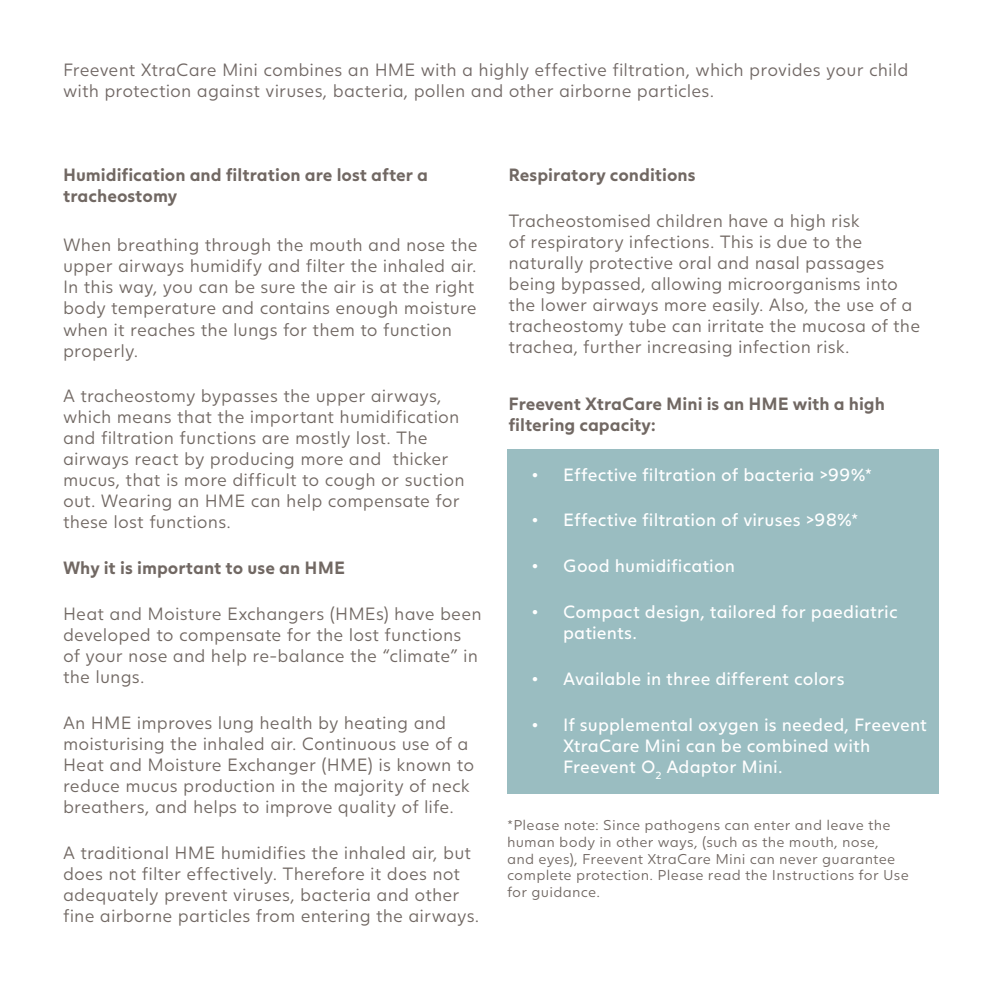
<style>
.page{position:relative;width:993px;height:993px;background:#fff}
.page>*{position:absolute;margin:0;border:0;box-sizing:border-box;transform-origin:0 0}
.t1{font:300 17.5px/21px "Juli Sans";letter-spacing:.005em;color:#716863}
.t2{font:17.5px/21px "Juli Sans";letter-spacing:.005em;color:#fff}
.t3{font:300 17.5px/21px "Juli Sans";letter-spacing:.005em;color:#716865}
.t4{font:700 17.5px/21px "Juli Sans";color:#716863}
.t5{font:300 14px/16.8px "Juli Sans";letter-spacing:.015em;color:#716863}
</style>
<div class="page">
<div style="left:507px;top:449px;width:431px;height:344px;background:#9abdc1"></div>
<p class="t3" style="left:63px;top:59px;width:846px">Freevent XtraCare Mini combines an HME with a highly effective filtration, which provides your child with protection against viruses, bacteria, pollen and other airborne particles.</p>
<p class="t4" style="left:63px;top:164px;width:366px">Humidification and filtration are lost after a tracheostomy</p>
<p class="t1" style="left:63px;top:234px;width:416px">When breathing through the mouth and nose the upper airways humidify and filter the inhaled air.<br>In this way, you can be sure the air is at the right body temperature and contains enough moisture when it reaches the lungs for them to function properly.</p>
<p class="t1" style="left:63px;top:385px;width:403px">A tracheostomy bypasses the upper airways, which means that the important humidification and filtration functions are mostly lost. The airways react by producing more and thicker mucus, that is more difficult to cough or suction out. Wearing an HME can help compensate for these lost functions.</p>
<p class="t4" style="left:63px;top:557px;width:283px">Why it is important to use an HME</p>
<p class="t1" style="left:63px;top:603px;width:420px">Heat and Moisture Exchangers (HMEs) have been developed to compensate for the lost functions of your nose and help re-balance the “climate” in the lungs.</p>
<p class="t1" style="left:63px;top:712px;width:412px">An HME improves lung health by heating and moisturising the inhaled air. Continuous use of a Heat and Moisture Exchanger (HME) is known to reduce mucus production in the majority of neck breathers, and helps to improve quality of life.</p>
<p class="t1" style="left:63px;top:841px;width:417px">A traditional HME humidifies the inhaled air, but does not filter effectively. Therefore it does not adequately prevent viruses, bacteria and other fine airborne particles from entering the airways.</p>
<p class="t4" style="left:508px;top:164px;width:188px">Respiratory conditions</p>
<p class="t1" style="left:508px;top:210px;width:413px">Tracheostomised children have a high risk<br>of respiratory infections. This is due to the naturally protective oral and nasal passages being bypassed, allowing microorganisms into the lower airways more easily. Also, the use of a tracheostomy tube can irritate the mucosa of the trachea, further increasing infection risk.</p>
<p class="t4" style="left:508px;top:393px;width:378px">Freevent XtraCare Mini is an HME with a high filtering capacity:</p>
<p class="t2" style="left:531px;top:463px;width:342px">• Effective filtration of bacteria &gt;99%*</p>
<p class="t2" style="left:531px;top:509px;width:328px">• Effective filtration of viruses &gt;98%*</p>
<p class="t2" style="left:531px;top:555px;width:205px">• Good humidification</p>
<p class="t2" style="left:563px;top:601px;width:336px;text-indent:-32px">• Compact design, tailored for paediatric patients.</p>
<p class="t2" style="left:531px;top:668px;width:314px">• Available in three different colors</p>
<p class="t2" style="left:563px;top:713px;width:365px;text-indent:-32px">• If supplemental oxygen is needed, Freevent<br>XtraCare Mini can be combined with<br>Freevent O<sub>2</sub> Adaptor Mini.</p>
<p class="t5" style="left:507px;top:816px;width:403px">*Please note: Since pathogens can enter and leave the human body in other ways, (such as the mouth, nose, and eyes), Freevent XtraCare Mini can never guarantee complete protection. Please read the Instructions for Use for guidance.</p>
</div>
